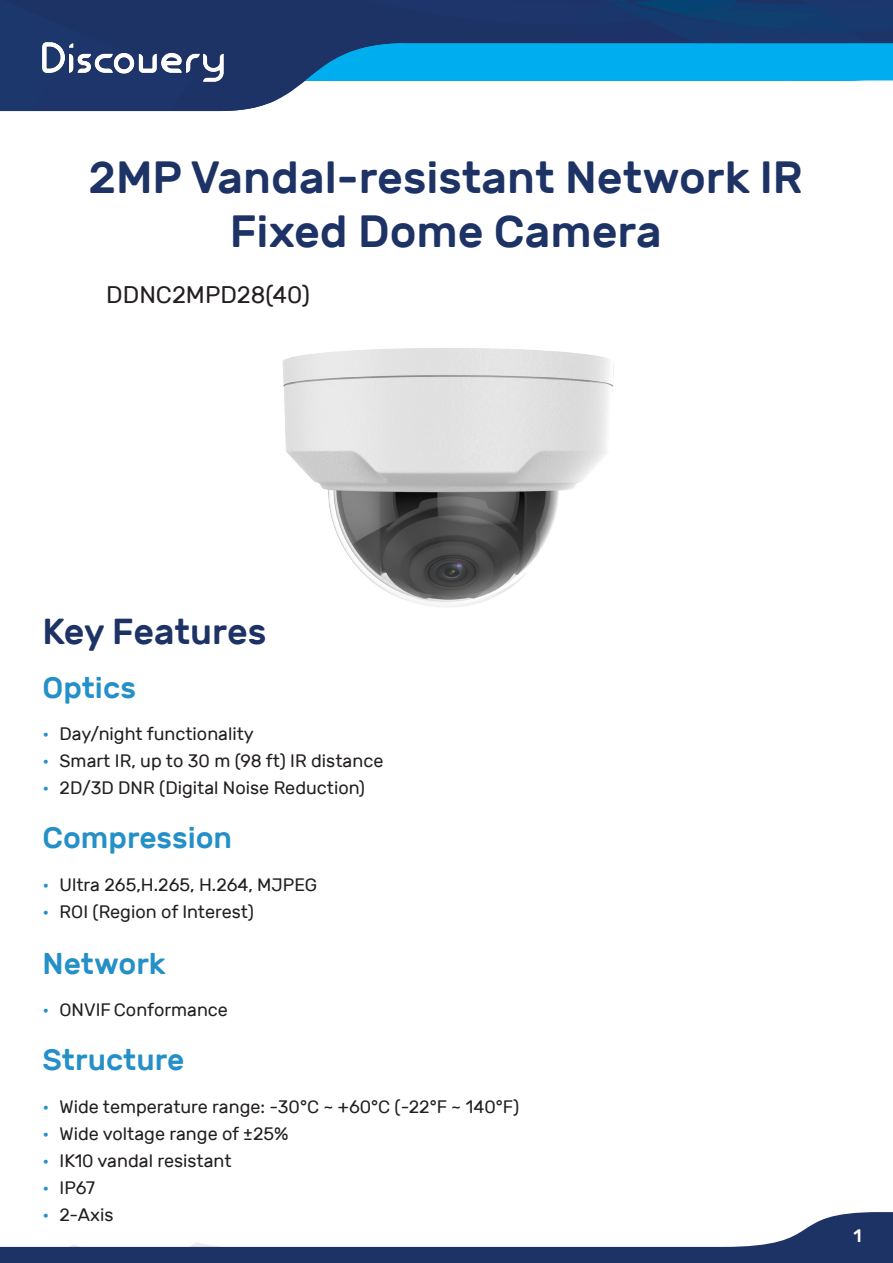
<style>
.page{position:relative;width:893px;height:1263px;background:#fff}
.page>*{position:absolute;margin:0;border:0;box-sizing:border-box;transform-origin:0 0}
.Titles{font:500 45px/54px "Rubik";color:#1e3365;text-align:center}
.Subtitles{font:500 36px "Rubik";letter-spacing:-.005em;color:#1e3365}
.Small_subtitle{font:500 30px "Rubik";color:#2590c8}
.Text{font:24px "Rubik";color:#231f20}
.t1{font:18px "Rubik";color:#231f20}
.t2{font:500 18px "Rubik";color:#fff}
.s1{color:#2590c8}
</style>
<div class="page">
<svg style="left:278px;top:0;width:28px;height:99px;background:#304472"></svg>
<div style="left:0;top:0;width:278px;height:111px;background:#1d3365"></div>
<svg style="left:306px;top:0;width:587px;height:81px;background:#0e6ba4"></svg>
<svg style="left:0;top:1212px;width:893px;height:51px"></svg>
<img style="left:43px;top:42px;width:181px;height:40px">
<img style="left:283px;top:348px;width:331px;height:259px">
<p class="Titles" style="left:89px;top:151px;width:716px">2MP Vandal-resistant Network IR<br>Fixed Dome Camera</p>
<p class="Text" style="left:106px;top:281px;width:205px">DDNC2MPD28(40)</p>
<p class="Subtitles" style="left:43px;top:611px;width:225px">Key Features</p>
<p class="Small_subtitle" style="left:43px;top:670px;width:95px">Optics</p>
<p class="t1" style="left:43px;top:724px;width:213px"><span class="s1">•</span> Day/night functionality</p>
<p class="t1" style="left:43px;top:751px;width:342px"><span class="s1">•</span> Smart IR, up to 30 m (98 ft) IR distance</p>
<p class="t1" style="left:43px;top:778px;width:324px"><span class="s1">•</span> 2D/3D DNR (Digital Noise Reduction)</p>
<p class="Small_subtitle" style="left:43px;top:821px;width:191px">Compression</p>
<p class="t1" style="left:43px;top:875px;width:276px"><span class="s1">•</span> Ultra 265,H.265, H.264, MJPEG</p>
<p class="t1" style="left:43px;top:902px;width:213px"><span class="s1">•</span> ROI (Region of Interest)</p>
<p class="Small_subtitle" style="left:43px;top:946px;width:125px">Network</p>
<p class="t1" style="left:43px;top:1000px;width:187px"><span class="s1">•</span> ONVIF Conformance</p>
<p class="Small_subtitle" style="left:43px;top:1043px;width:143px">Structure</p>
<p class="t1" style="left:43px;top:1097px;width:478px"><span class="s1">•</span> Wide temperature range: -30°C ~ +60°C (-22°F ~ 140°F)</p>
<p class="t1" style="left:43px;top:1124px;width:248px"><span class="s1">•</span> Wide voltage range of ±25%</p>
<p class="t1" style="left:43px;top:1151px;width:191px"><span class="s1">•</span> IK10 vandal resistant</p>
<p class="t1" style="left:43px;top:1178px;width:54px"><span class="s1">•</span> IP67</p>
<p class="t1" style="left:43px;top:1205px;width:72px"><span class="s1">•</span> 2-Axis</p>
<p class="t2" style="left:854px;top:1225px;width:10px">1</p>
</div>
